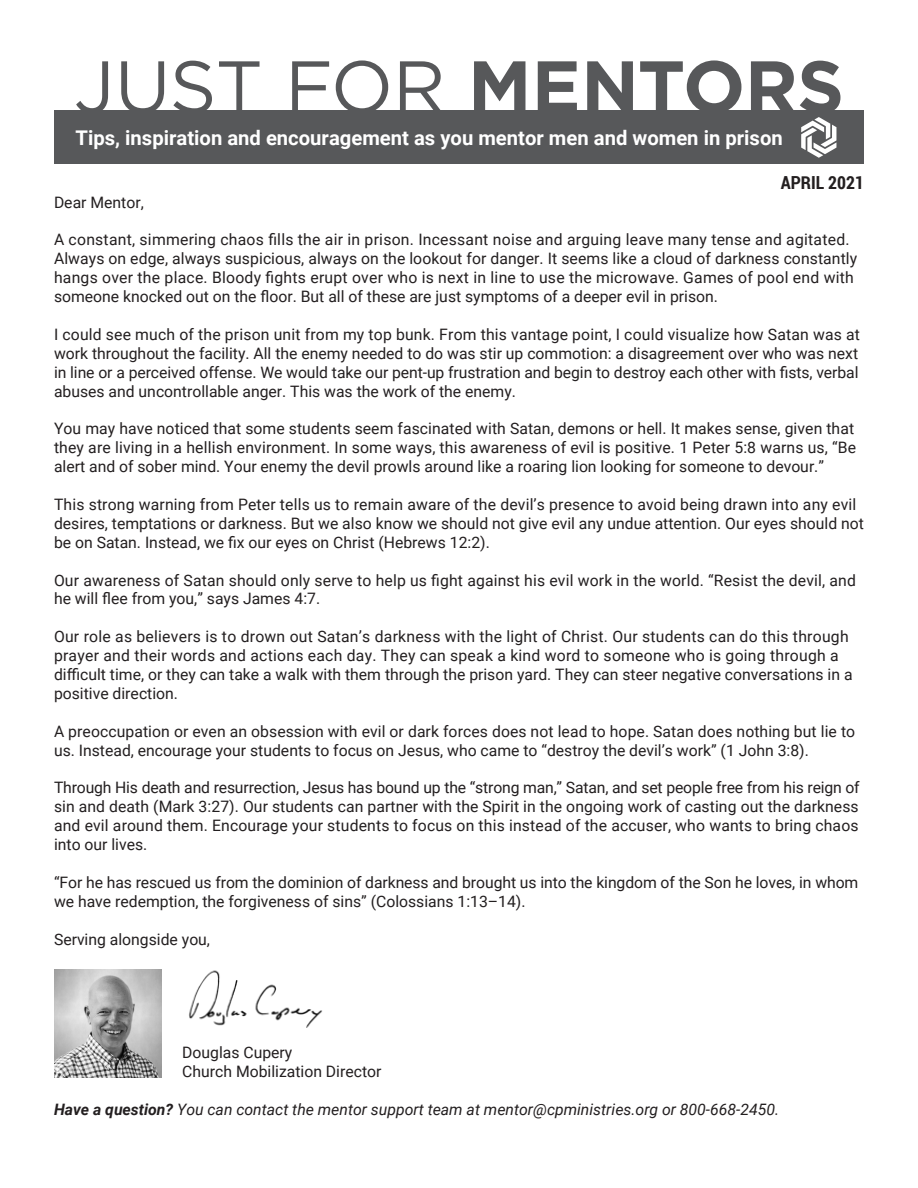
<style>
.page{position:relative;width:918px;height:1188px;background:#fff}
.page>*{position:absolute;margin:0;border:0;box-sizing:border-box;transform-origin:0 0}
.t1{font:73.5px "Gotham";letter-spacing:-.01em;color:#57585a}
.t2{font:700 20.25px "Roboto";color:#fff}
.t3{font:700 18px "Roboto Condensed";color:#231f20}
.t4{font:15.75px/18.9px "Roboto";letter-spacing:.005em;color:#231f20}
.t5{font:italic 15.75px "Roboto";color:#231f20}
.s1{font-weight:700}
</style>
<div class="page">
<div style="left:54px;top:110px;width:810px;height:54px;background:#57585a"></div>
<svg style="left:801px;top:117px;width:35px;height:41px"></svg>
<img style="left:189px;top:970px;width:133px;height:58px">
<img style="left:54px;top:970px;width:108px;height:108px">
<p class="t1" style="left:74px;top:40px;width:772px">JUST FOR <span class="s1">MENTORS</span></p>
<p class="t2" style="left:76px;top:124px;width:709px">Tips, inspiration and encouragement as you mentor men and women in prison</p>
<p class="t3" style="left:781px;top:170px;width:85px">APRIL 2021</p>
<p class="t4" style="left:54px;top:192px;width:91px">Dear Mentor,</p>
<p class="t4" style="left:54px;top:230px;width:805px">A constant, simmering chaos fills the air in prison. Incessant noise and arguing leave many tense and agitated.<br>Always on edge, always suspicious, always on the lookout for danger. It seems like a cloud of darkness constantly hangs over the place. Bloody fights erupt over who is next in line to use the microwave. Games of pool end with someone knocked out on the floor. But all of these are just symptoms of a deeper evil in prison.</p>
<p class="t4" style="left:54px;top:324px;width:808px;text-align:justify">I could see much of the prison unit from my top bunk. From this vantage point, I could visualize how Satan was at work throughout the facility. All the enemy needed to do was stir up commotion: a disagreement over who was next in line or a perceived offense. We would take our pent-up frustration and begin to destroy each other with fists, verbal abuses and uncontrollable anger. This was the work of the enemy.</p>
<p class="t4" style="left:54px;top:419px;width:804px">You may have noticed that some students seem fascinated with Satan, demons or hell. It makes sense, given that they are living in a hellish environment. In some ways, this awareness of evil is positive. 1 Peter 5:8 warns us, “Be alert and of sober mind. Your enemy the devil prowls around like a roaring lion looking for someone to devour.”</p>
<p class="t4" style="left:54px;top:494px;width:812px">This strong warning from Peter tells us to remain aware of the devil’s presence to avoid being drawn into any evil desires, temptations or darkness. But we also know we should not give evil any undue attention. Our eyes should not be on Satan. Instead, we fix our eyes on Christ (Hebrews 12:2).</p>
<p class="t4" style="left:54px;top:570px;width:803px">Our awareness of Satan should only serve to help us fight against his evil work in the world. “Resist the devil, and he will flee from you,” says James 4:7.</p>
<p class="t4" style="left:54px;top:627px;width:800px">Our role as believers is to drown out Satan’s darkness with the light of Christ. Our students can do this through prayer and their words and actions each day. They can speak a kind word to someone who is going through a difficult time, or they can take a walk with them through the prison yard. They can steer negative conversations in a positive direction.</p>
<p class="t4" style="left:54px;top:721px;width:803px">A preoccupation or even an obsession with evil or dark forces does not lead to hope. Satan does nothing but lie to us. Instead, encourage your students to focus on Jesus, who came to “destroy the devil’s work” (1 John 3:8).</p>
<p class="t4" style="left:54px;top:778px;width:807px;text-align:justify">Through His death and resurrection, Jesus has bound up the “strong man,” Satan, and set people free from his reign of sin and death (Mark 3:27). Our students can partner with the Spirit in the ongoing work of casting out the darkness and evil around them. Encourage your students to focus on this instead of the accuser, who wants to bring chaos into our lives.</p>
<p class="t4" style="left:54px;top:872px;width:806px">“For he has rescued us from the dominion of darkness and brought us into the kingdom of the Son he loves, in whom we have redemption, the forgiveness of sins” (Colossians 1:13–14).</p>
<p class="t4" style="left:54px;top:929px;width:158px">Serving alongside you,</p>
<p class="t4" style="left:182px;top:1042px;width:112px">Douglas Cupery</p>
<p class="t4" style="left:182px;top:1061px;width:201px">Church Mobilization Director</p>
<p class="t5" style="left:54px;top:1098px;width:727px"><span class="s1">Have a question?</span> You can contact the mentor support team at mentor@cpministries.org or 800-668-2450.</p>
</div>
